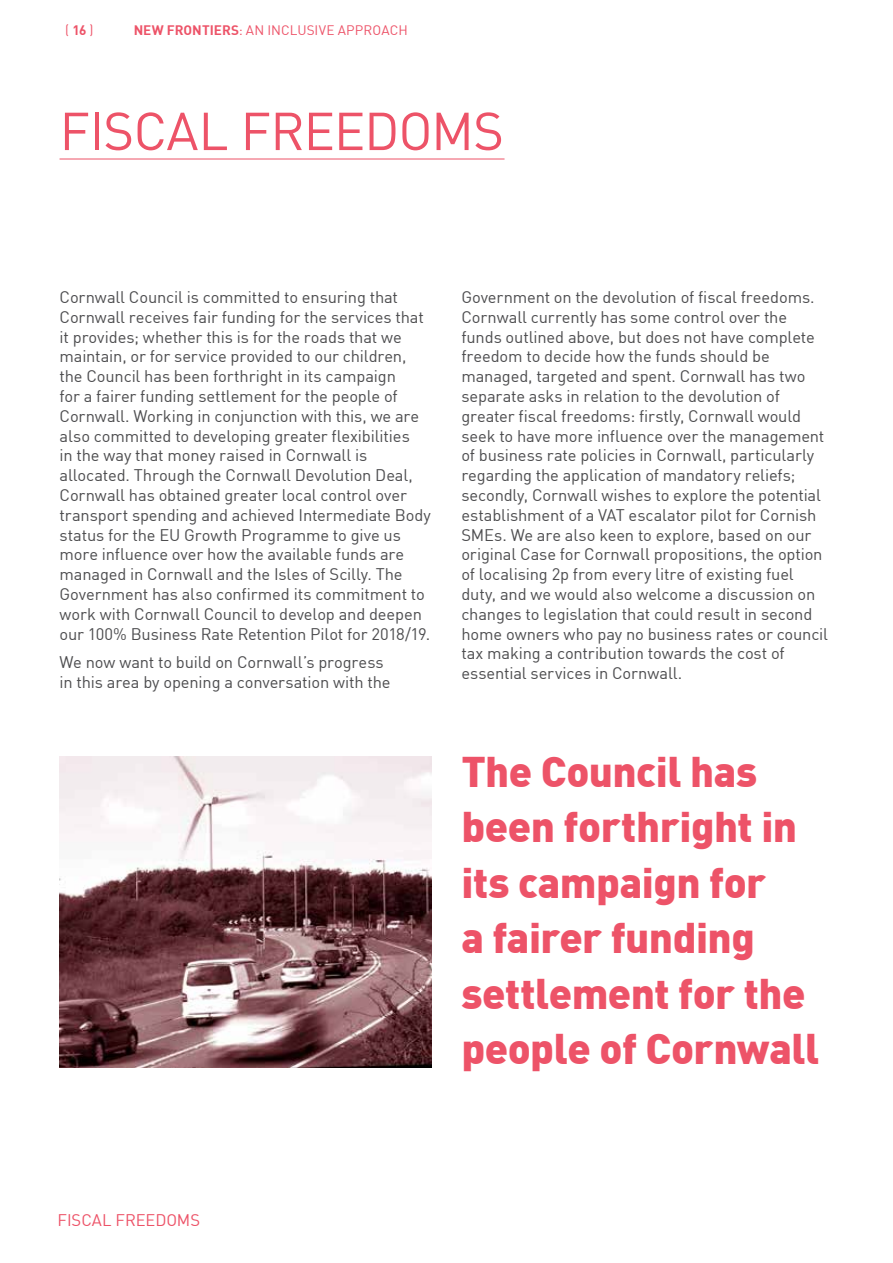
<style>
.page{position:relative;width:893px;height:1263px;background:#fff}
.page>*{position:absolute;margin:0;border:0;box-sizing:border-box;transform-origin:0 0}
.chapter_Head{font:52.5px "DIN";letter-spacing:-.015em;color:#ed5368}
.pull_text_2{font:900 42px/55.5px "DIN";letter-spacing:-.01em;color:#ed5368}
.body{font:16.5px/19.8px "DIN";letter-spacing:-.01em;color:#4d4d4f}
.body-2{font:16.5px "DIN";color:#ed5368}
.body-3{font:13.5px "DIN";letter-spacing:.005em;color:#ed5368}
.s1{font-weight:700}
</style>
<div class="page">
<img style="left:60px;top:757px;width:372px;height:310px">
<hr style="left:60px;top:159px;width:445px;height:1px;background:#ed5368">
<p class="body-3" style="left:65px;top:22px;width:30px">( <span class="s1">16</span> )</p>
<p class="body-3" style="left:134px;top:22px;width:275px"><span class="s1">NEW FRONTIERS</span>: AN INCLUSIVE APPROACH</p>
<p class="chapter_Head" style="left:60px;top:98px;width:446px">FISCAL FREEDOMS</p>
<p class="body" style="left:60px;top:287px;width:373px">Cornwall Council is committed to ensuring that Cornwall receives fair funding for the services that it provides; whether this is for the roads that we maintain, or for service provided to our children, the Council has been forthright in its campaign<br>for a fairer funding settlement for the people of Cornwall. Working in conjunction with this, we are also committed to developing greater flexibilities<br>in the way that money raised in Cornwall is allocated. Through the Cornwall Devolution Deal, Cornwall has obtained greater local control over transport spending and achieved Intermediate Body status for the EU Growth Programme to give us more influence over how the available funds are managed in Cornwall and the Isles of Scilly. The Government has also confirmed its commitment to work with Cornwall Council to develop and deepen our 100% Business Rate Retention Pilot for 2018/19.</p>
<p class="body" style="left:60px;top:652px;width:333px">We now want to build on Cornwall’s progress in this area by opening a conversation with the</p>
<p class="body" style="left:461px;top:287px;width:368px">Government on the devolution of fiscal freedoms.<br>Cornwall currently has some control over the funds outlined above, but does not have complete freedom to decide how the funds should be managed, targeted and spent. Cornwall has two separate asks in relation to the devolution of greater fiscal freedoms: firstly, Cornwall would seek to have more influence over the management of business rate policies in Cornwall, particularly regarding the application of mandatory reliefs; secondly, Cornwall wishes to explore the potential establishment of a VAT escalator pilot for Cornish SMEs. We are also keen to explore, based on our original Case for Cornwall propositions, the option of localising 2p from every litre of existing fuel duty, and we would also welcome a discussion on changes to legislation that could result in second home owners who pay no business rates or council tax making a contribution towards the cost of essential services in Cornwall.</p>
<p class="pull_text_2" style="left:461px;top:742px;width:360px">The Council has been forthright in its campaign for<br>a fairer funding settlement for the people of Cornwall</p>
<p class="body-2" style="left:57px;top:1210px;width:144px">FISCAL FREEDOMS</p>
</div>
